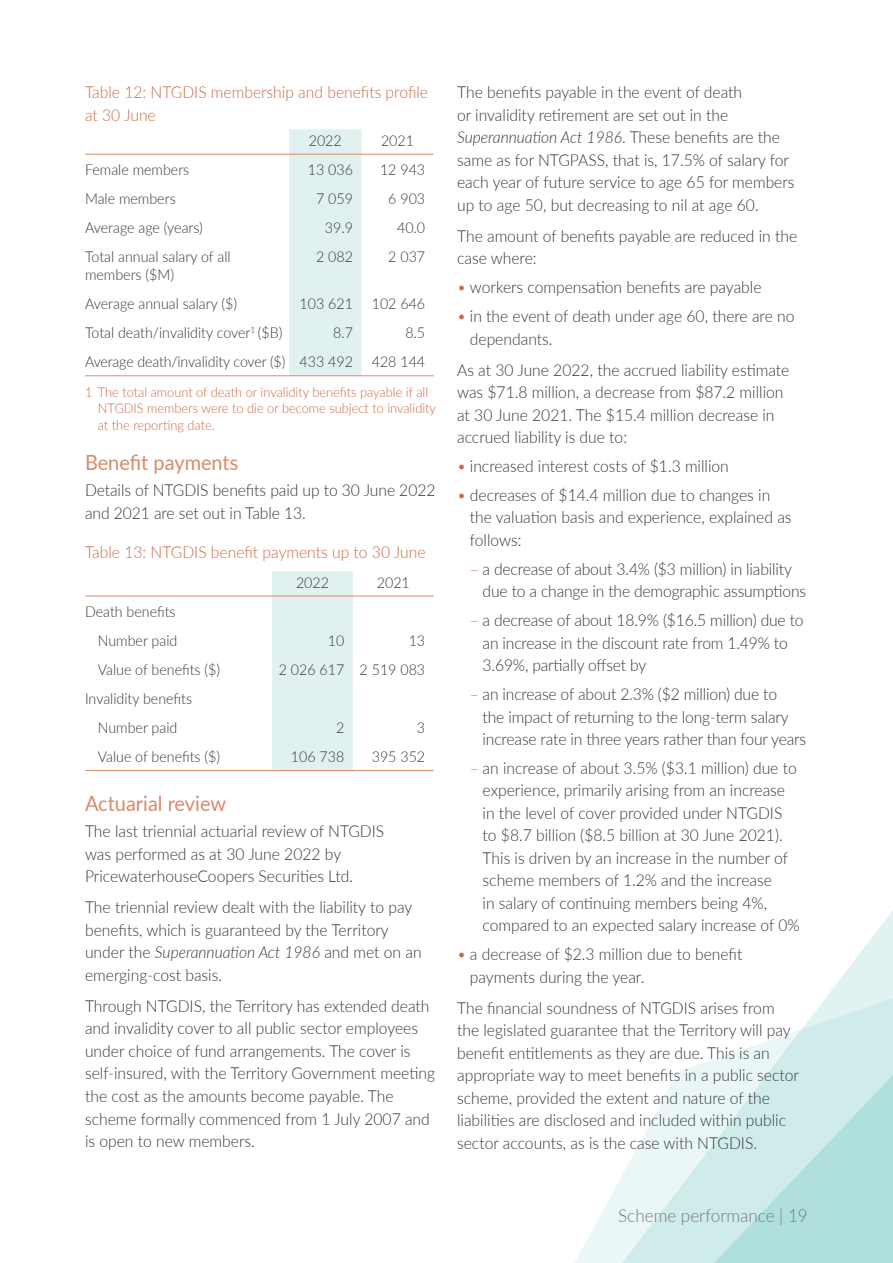
<style>
.page{position:relative;width:893px;height:1263px;background:#fff}
.page>*{position:absolute;margin:0;border:0;box-sizing:border-box;transform-origin:0 0}
.AR_Heading_3{font:21px "Lato";color:#d68a6a;scale:.95 1}
.AR_Footer{font:300 18px "Lato";color:#73767f;scale:.95 1}
.AR_Body_Text{font:300 16.5px/22.5px "Lato";color:#323640;scale:.95 1}
.AR_Table_Figure_Head{font:300 16.5px/22.5px "Lato";color:#cb6a47;scale:.95 1}
.AR_Table_Body_Text{font:300 15px/18px "Lato";color:#323640;scale:.95 1}
.AR_Table_Numbers{font:300 15px "Lato";color:#323640;scale:.95 1}
.AR_Table_Text_Indent{font:300 15px "Lato";color:#323640;scale:.95 1}
.AR_Table_Centred{font:300 15px "Lato";color:#323640;scale:.95 1}
.AR_Note_text{font:300 13.5px/16.5px "Lato";color:#cb6a47;scale:.95 1}
.s1{font-style:italic}
.s2{color:#cb6a47}
</style>
<div class="page">
<svg style="left:575px;top:947px;width:318px;height:316px"></svg>
<svg style="left:604px;top:967px;width:289px;height:296px"></svg>
<div style="left:289px;top:129px;width:72px;height:246px;background:#e1f1ef"></div>
<hr style="left:85px;top:154px;width:204px;height:1px;background:#d68a6a">
<hr style="left:289px;top:154px;width:72px;height:1px;background:#d68a6a">
<hr style="left:361px;top:154px;width:73px;height:1px;background:#d68a6a">
<hr style="left:85px;top:375px;width:204px;height:1px;background:#d68a6a">
<hr style="left:289px;top:375px;width:72px;height:1px;background:#d68a6a">
<hr style="left:361px;top:375px;width:73px;height:1px;background:#d68a6a">
<div style="left:272px;top:571px;width:81px;height:199px;background:#e1f1ef"></div>
<hr style="left:85px;top:596px;width:187px;height:1px;background:#d68a6a">
<hr style="left:272px;top:596px;width:81px;height:1px;background:#d68a6a">
<hr style="left:353px;top:596px;width:81px;height:1px;background:#d68a6a">
<hr style="left:85px;top:770px;width:187px;height:1px;background:#d68a6a">
<hr style="left:272px;top:770px;width:81px;height:1px;background:#d68a6a">
<hr style="left:353px;top:770px;width:81px;height:1px;background:#d68a6a">
<p class="AR_Table_Figure_Head" style="left:85px;top:81px;width:363px">Table 12: NTGDIS membership and benefits profile at 30 June</p>
<p class="AR_Table_Centred" style="left:309px;top:130px;width:36px">2022</p>
<p class="AR_Table_Centred" style="left:381px;top:130px;width:36px">2021</p>
<p class="AR_Table_Body_Text" style="left:85px;top:160px;width:111px">Female members</p>
<p class="AR_Table_Numbers" style="left:308px;top:159px;width:49px">13 036</p>
<p class="AR_Table_Numbers" style="left:380px;top:159px;width:49px">12 943</p>
<p class="AR_Table_Body_Text" style="left:85px;top:189px;width:97px">Male members</p>
<p class="AR_Table_Numbers" style="left:316px;top:188px;width:40px">7 059</p>
<p class="AR_Table_Numbers" style="left:388px;top:188px;width:40px">6 903</p>
<p class="AR_Table_Body_Text" style="left:85px;top:218px;width:126px">Average age (years)</p>
<p class="AR_Table_Numbers" style="left:325px;top:217px;width:31px">39.9</p>
<p class="AR_Table_Numbers" style="left:397px;top:217px;width:31px">40.0</p>
<p class="AR_Table_Body_Text" style="left:85px;top:247px;width:155px">Total annual salary of all members ($M)</p>
<p class="AR_Table_Numbers" style="left:316px;top:246px;width:40px">2 082</p>
<p class="AR_Table_Numbers" style="left:388px;top:246px;width:40px">2 037</p>
<p class="AR_Table_Body_Text" style="left:85px;top:294px;width:162px">Average annual salary ($)</p>
<p class="AR_Table_Numbers" style="left:299px;top:293px;width:58px">103 621</p>
<p class="AR_Table_Numbers" style="left:372px;top:293px;width:58px">102 646</p>
<p class="AR_Table_Body_Text" style="left:85px;top:323px;width:209px">Total death/invalidity cover<sup>1</sup> ($B)</p>
<p class="AR_Table_Numbers" style="left:333px;top:322px;width:22px">8.7</p>
<p class="AR_Table_Numbers" style="left:405px;top:322px;width:22px">8.5</p>
<p class="AR_Table_Body_Text" style="left:85px;top:352px;width:212px">Average death/invalidity cover ($)</p>
<p class="AR_Table_Numbers" style="left:299px;top:351px;width:58px">433 492</p>
<p class="AR_Table_Numbers" style="left:372px;top:351px;width:58px">428 144</p>
<p class="AR_Note_text" style="left:98px;top:383px;width:358px;text-indent:-13px">1 The total amount of death or invalidity benefits payable if all<br>NTGDIS members were to die or become subject to invalidity at the reporting date.</p>
<p class="AR_Heading_3" style="left:85px;top:447px;width:163px">Benefit payments</p>
<p class="AR_Body_Text" style="left:85px;top:479px;width:370px">Details of NTGDIS benefits paid up to 30 June 2022 and 2021 are set out in Table 13.</p>
<p class="AR_Table_Figure_Head" style="left:85px;top:541px;width:360px">Table 13: NTGDIS benefit payments up to 30 June</p>
<p class="AR_Table_Centred" style="left:296px;top:572px;width:36px">2022</p>
<p class="AR_Table_Centred" style="left:377px;top:572px;width:36px">2021</p>
<p class="AR_Table_Body_Text" style="left:85px;top:602px;width:97px">Death benefits</p>
<p class="AR_Table_Text_Indent" style="left:98px;top:630px;width:85px">Number paid</p>
<p class="AR_Table_Numbers" style="left:328px;top:630px;width:19px">10</p>
<p class="AR_Table_Numbers" style="left:409px;top:630px;width:19px">13</p>
<p class="AR_Table_Text_Indent" style="left:98px;top:659px;width:130px">Value of benefits ($)</p>
<p class="AR_Table_Numbers" style="left:279px;top:659px;width:71px">2 026 617</p>
<p class="AR_Table_Numbers" style="left:360px;top:659px;width:71px">2 519 083</p>
<p class="AR_Table_Body_Text" style="left:85px;top:689px;width:114px">Invalidity benefits</p>
<p class="AR_Table_Text_Indent" style="left:98px;top:717px;width:85px">Number paid</p>
<p class="AR_Table_Numbers" style="left:336px;top:717px;width:10px">2</p>
<p class="AR_Table_Numbers" style="left:417px;top:717px;width:10px">3</p>
<p class="AR_Table_Text_Indent" style="left:98px;top:746px;width:130px">Value of benefits ($)</p>
<p class="AR_Table_Numbers" style="left:291px;top:746px;width:58px">106 738</p>
<p class="AR_Table_Numbers" style="left:372px;top:746px;width:58px">395 352</p>
<p class="AR_Heading_3" style="left:85px;top:788px;width:150px">Actuarial review</p>
<p class="AR_Body_Text" style="left:85px;top:820px;width:317px">The last triennial actuarial review of NTGDIS was performed as at 30 June 2022 by<br>PricewaterhouseCoopers Securities Ltd.</p>
<p class="AR_Body_Text" style="left:85px;top:896px;width:356px">The triennial review dealt with the liability to pay benefits, which is guaranteed by the Territory under the <span class="s1">Superannuation Act 1986</span> and met on an emerging-cost basis.</p>
<p class="AR_Body_Text" style="left:85px;top:994px;width:370px">Through NTGDIS, the Territory has extended death and invalidity cover to all public sector employees under choice of fund arrangements. The cover is self‑insured, with the Territory Government meeting the cost as the amounts become payable. The scheme formally commenced from 1 July 2007 and is open to new members.</p>
<p class="AR_Body_Text" style="left:457px;top:81px;width:357px">The benefits payable in the event of death<br>or invalidity retirement are set out in the <span class="s1">Superannuation Act 1986</span>. These benefits are the same as for NTGPASS, that is, 17.5% of salary for each year of future service to age 65 for members up to age 50, but decreasing to nil at age 60.</p>
<p class="AR_Body_Text" style="left:457px;top:224px;width:360px">The amount of benefits payable are reduced in the case where:</p>
<p class="AR_Body_Text" style="left:457px;top:275px;width:322px"><span class="s2">•</span> workers compensation benefits are payable</p>
<p class="AR_Body_Text" style="left:470px;top:304px;width:343px;text-indent:-13px"><span class="s2">•</span> in the event of death under age 60, there are no dependants.</p>
<p class="AR_Body_Text" style="left:457px;top:358px;width:351px">As at 30 June 2022, the accrued liability estimate was $71.8 million, a decrease from $87.2 million at 30 June 2021. The $15.4 million decrease in accrued liability is due to:</p>
<p class="AR_Body_Text" style="left:457px;top:454px;width:288px"><span class="s2">•</span> increased interest costs of $1.3 million</p>
<p class="AR_Body_Text" style="left:470px;top:483px;width:340px;text-indent:-13px"><span class="s2">•</span> decreases of $14.4 million due to changes in the valuation basis and experience, explained as follows:</p>
<p class="AR_Body_Text" style="left:483px;top:557px;width:342px;text-indent:-13px"><span class="s2">–</span> a decrease of about 3.4% ($3 million) in liability due to a change in the demographic assumptions</p>
<p class="AR_Body_Text" style="left:483px;top:608px;width:339px;text-indent:-13px"><span class="s2">–</span> a decrease of about 18.9% ($16.5 million) due to an increase in the discount rate from 1.49% to<br>3.69%, partially offset by</p>
<p class="AR_Body_Text" style="left:483px;top:682px;width:342px;text-indent:-13px"><span class="s2">–</span> an increase of about 2.3% ($2 million) due to<br>the impact of returning to the long-term salary increase rate in three years rather than four years</p>
<p class="AR_Body_Text" style="left:483px;top:756px;width:335px;text-indent:-13px"><span class="s2">–</span> an increase of about 3.5% ($3.1 million) due to experience, primarily arising from an increase in the level of cover provided under NTGDIS to $8.7 billion ($8.5 billion at 30 June 2021).<br>This is driven by an increase in the number of scheme members of 1.2% and the increase<br>in salary of continuing members being 4%, compared to an expected salary increase of 0%</p>
<p class="AR_Body_Text" style="left:470px;top:942px;width:288px;text-indent:-13px"><span class="s2">•</span> a decrease of $2.3 million due to benefit payments during the year.</p>
<p class="AR_Body_Text" style="left:457px;top:996px;width:362px">The financial soundness of NTGDIS arises from the legislated guarantee that the Territory will pay benefit entitlements as they are due. This is an appropriate way to meet benefits in a public sector scheme, provided the extent and nature of the liabilities are disclosed and included within public sector accounts, as is the case with NTGDIS.</p>
<p class="AR_Footer" style="left:618px;top:1203px;width:201px">Scheme performance | 19</p>
</div>
